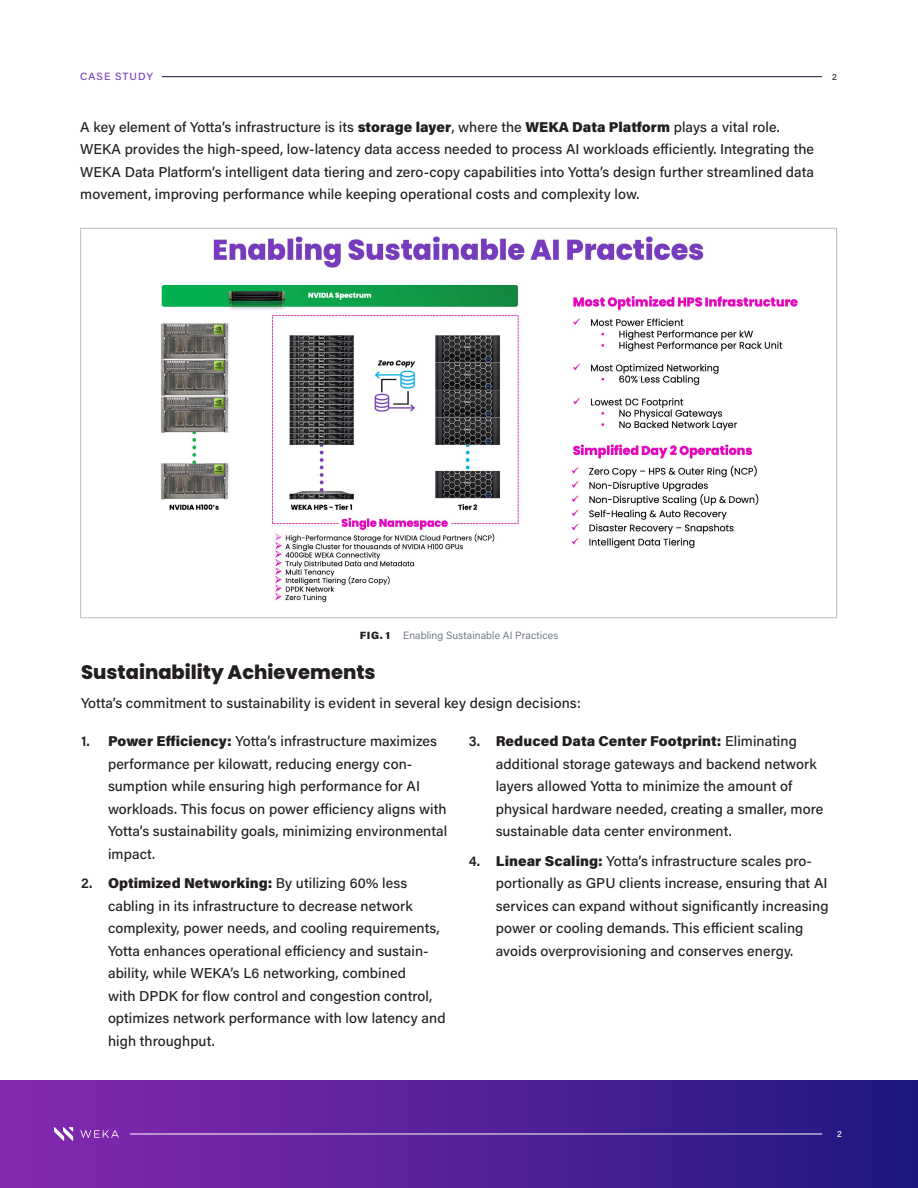
<style>
.page{position:relative;width:918px;height:1188px;background:#fff}
.page>*{position:absolute;margin:0;border:0;box-sizing:border-box;transform-origin:0 0}
.t1{font:800 19.5px "Poppins";color:#231f20}
.t2{font:500 14.25px/22.5px "Acumin Pro";letter-spacing:.005em;color:#231f20}
.t3{font:300 10.5px "Acumin Pro";letter-spacing:.015em;color:#575f75}
.t4{font:500 10.5px "Acumin Pro";letter-spacing:.095em;color:#773dbe}
.t5{font:500 9px "Acumin Pro";color:#fff}
.t6{font:500 9px "Acumin Pro";color:#231f20}
.s1{font-weight:900}
.s2{font-weight:900;color:#231f20}
.s3{font-weight:600}
</style>
<div class="page">
<div style="left:0;top:1080px;width:918px;height:108px;background:linear-gradient(to right,#8829b1,#201881)"></div>
<hr style="left:130px;top:1134px;width:692px;height:1px;background:#fff">
<svg style="left:54px;top:1127px;width:19px;height:14px"></svg>
<svg style="left:80px;top:1130px;width:39px;height:8px"></svg>
<hr style="left:162px;top:76px;width:660px;height:1px;background:#180d36">
<img style="left:81px;top:227px;width:755px;height:392px">
<p class="t4" style="left:80px;top:69px;width:74px">CASE STUDY</p>
<p class="t2" style="left:80px;top:115px;width:735px">A key element of Yotta’s infrastructure is its <span class="s1">storage layer</span>, where the <span class="s1">WEKA Data Platform</span> plays a vital role.<br>WEKA provides the high-speed, low-latency data access needed to process AI workloads efficiently. Integrating the WEKA Data Platform’s intelligent data tiering and zero-copy capabilities into Yotta’s design further streamlined data movement, improving performance while keeping operational costs and complexity low.</p>
<p class="t6" style="left:832px;top:70px;width:6px">2</p>
<p class="t3" style="left:360px;top:628px;width:200px"><span class="s2">FIG. 1</span> Enabling Sustainable AI Practices</p>
<h1 class="t1" style="left:81px;top:660px;width:296px">Sustainability Achievements</h1>
<p class="t2" style="left:81px;top:691px;width:501px">Yotta’s commitment to sustainability is evident in several key design decisions:</p>
<p class="t2" style="left:108px;top:730px;width:341px;text-indent:-27px"><span class="s3">1.</span> <span class="s1">Power Efficiency:</span> Yotta’s infrastructure maximizes performance per kilowatt, reducing energy con&shy;sumption while ensuring high performance for AI workloads. This focus on power efficiency aligns with Yotta’s sustainability goals, minimizing environmental impact.</p>
<p class="t2" style="left:108px;top:871px;width:339px;text-indent:-27px"><span class="s3">2.</span> <span class="s1">Optimized Networking:</span> By utilizing 60% less cabling in its infrastructure to decrease network complexity, power needs, and cooling requirements, Yotta enhances operational efficiency and sustain&shy;ability, while WEKA’s L6 networking, combined<br>with DPDK for flow control and congestion control, optimizes network performance with low latency and high throughput.</p>
<p class="t2" style="left:496px;top:730px;width:329px;text-indent:-27px"><span class="s3">3.</span> <span class="s1">Reduced Data Center Footprint:</span> Eliminating additional storage gateways and backend network layers allowed Yotta to minimize the amount of physical hardware needed, creating a smaller, more sustainable data center environment.</p>
<p class="t2" style="left:496px;top:849px;width:334px;text-indent:-27px"><span class="s3">4.</span> <span class="s1">Linear Scaling:</span> Yotta’s infrastructure scales pro&shy;portionally as GPU clients increase, ensuring that AI services can expand without significantly increasing power or cooling demands. This efficient scaling avoids overprovisioning and conserves energy.</p>
<p class="t5" style="left:837px;top:1128px;width:6px">2</p>
</div>
